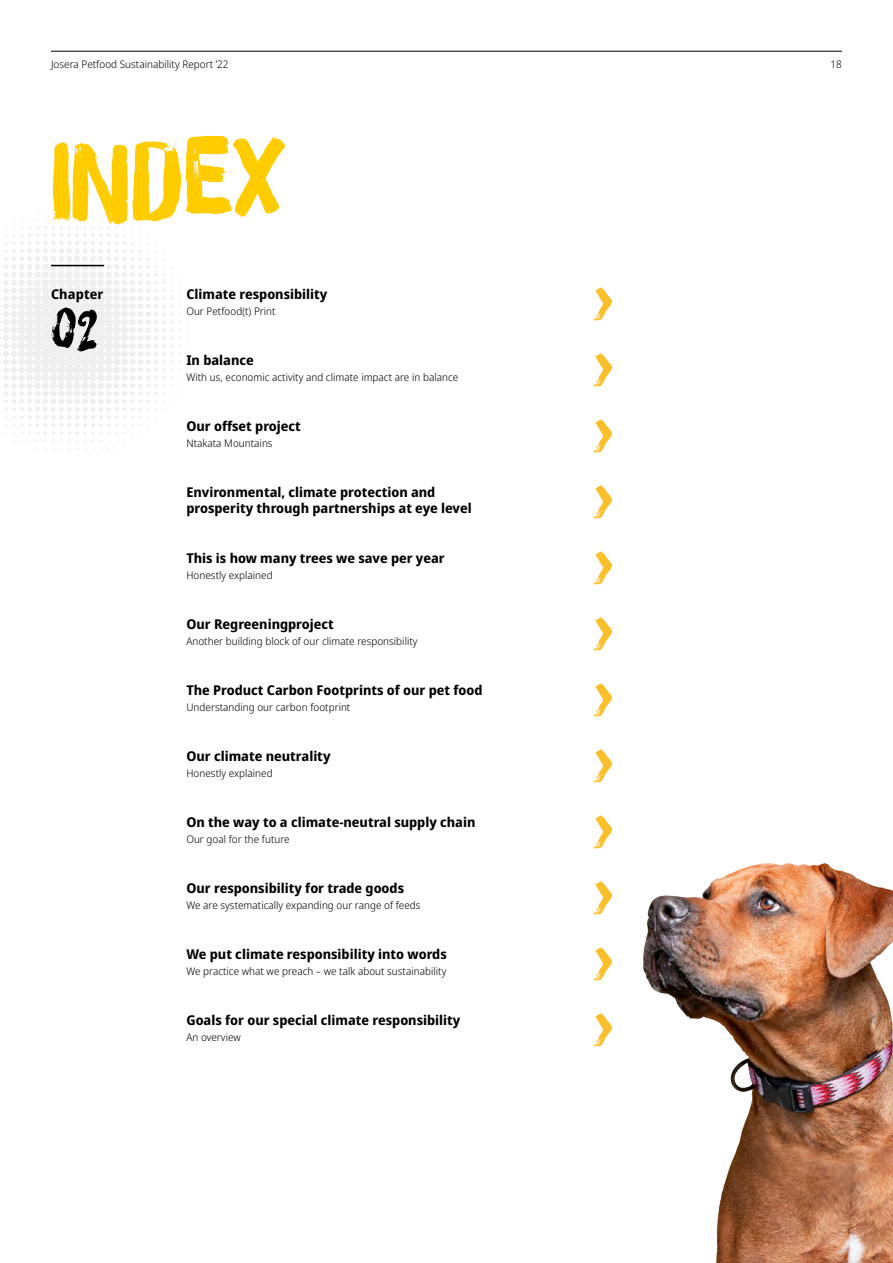
<style>
.page{position:relative;width:893px;height:1263px;background:#fff}
.page>*{position:absolute;margin:0;border:0;box-sizing:border-box;transform-origin:0 0}
.t1{font:108px "Brush Up";color:#fc0}
.t2{font:54px/66px "Brush Up";color:#fcbf2c;text-align:justify}
.t3{font:54px "Brush Up";color:#000}
.t4{font:700 13.5px/16.5px "Noto Sans Display";color:#000}
.t5{font:300 10.5px "Noto Sans Display";letter-spacing:.005em;color:#000}
</style>
<div class="page">
<hr style="left:51px;top:51px;width:791px;height:1px;background:#000">
<div style="left:97px;top:279px;width:8px;height:7px;background:#f8f8f8;border-radius:50%"></div>
<div style="left:105px;top:279px;width:7px;height:7px;background:#f6f6f6;border-radius:50%"></div>
<div style="left:97px;top:287px;width:8px;height:8px;background:#f4f4f4;border-radius:50%"></div>
<div style="left:105px;top:287px;width:8px;height:7px;background:#f1f1f2;border-radius:50%"></div>
<div style="left:97px;top:294px;width:8px;height:9px;background:#f0f0f0;border-radius:50%"></div>
<div style="left:105px;top:295px;width:8px;height:7px;background:#eff0f0;border-radius:50%"></div>
<div style="left:96px;top:302px;width:9px;height:9px;background:#efefef;border-radius:50%"></div>
<div style="left:105px;top:302px;width:8px;height:9px;background:#efefef;border-radius:50%"></div>
<div style="left:96px;top:310px;width:10px;height:9px;background:#eff0f0;border-radius:50%"></div>
<div style="left:96px;top:317px;width:10px;height:10px;background:#fafafa;border-radius:50%"></div>
<div style="left:104px;top:318px;width:9px;height:9px;background:#efefef;border-radius:50%"></div>
<div style="left:96px;top:333px;width:10px;height:10px;background:#f6f6f7;border-radius:50%"></div>
<div style="left:104px;top:334px;width:9px;height:8px;background:#efefef;border-radius:50%"></div>
<div style="left:96px;top:341px;width:10px;height:10px;background:#f7f8f8;border-radius:50%"></div>
<div style="left:104px;top:342px;width:9px;height:8px;background:#efefef;border-radius:50%"></div>
<div style="left:96px;top:349px;width:9px;height:9px;background:#eff0f0;border-radius:50%"></div>
<div style="left:105px;top:350px;width:8px;height:8px;background:#efefef;border-radius:50%"></div>
<div style="left:97px;top:357px;width:8px;height:9px;background:#f1f1f2;border-radius:50%"></div>
<div style="left:105px;top:358px;width:8px;height:8px;background:#efefef;border-radius:50%"></div>
<div style="left:97px;top:366px;width:8px;height:8px;background:#f3f4f4;border-radius:50%"></div>
<div style="left:105px;top:366px;width:8px;height:7px;background:#f0f1f1;border-radius:50%"></div>
<div style="left:97px;top:374px;width:8px;height:7px;background:#f7f8f8;border-radius:50%"></div>
<div style="left:105px;top:374px;width:7px;height:7px;background:#f5f5f5;border-radius:50%"></div>
<svg style="left:106px;top:226px;width:75px;height:208px"></svg>
<svg style="left:0;top:218px;width:104px;height:224px"></svg>
<hr style="left:51px;top:265px;width:53px;height:1px;background:#000">
<img style="left:643px;top:863px;width:250px;height:400px">
<p class="t5" style="left:51px;top:56px;width:179px">Josera Petfood Sustainability Report ˈ22</p>
<p class="t5" style="left:831px;top:56px;width:13px">18</p>
<h1 class="t1" style="left:51px;top:113px;width:236px">INDEX</h1>
<p class="t4" style="left:51px;top:286px;width:54px">Chapter</p>
<h2 class="t3" style="left:51px;top:297px;width:48px">02</h2>
<p class="t4" style="left:186px;top:286px;width:143px">Climate responsibility</p>
<p class="t5" style="left:186px;top:304px;width:91px">Our Petfood(t) Print</p>
<p class="t4" style="left:186px;top:352px;width:69px">In balance</p>
<p class="t5" style="left:186px;top:370px;width:273px">With us, economic activity and climate impact are in balance</p>
<p class="t4" style="left:186px;top:418px;width:116px">Our offset project</p>
<p class="t5" style="left:186px;top:436px;width:88px">Ntakata Mountains</p>
<p class="t4" style="left:186px;top:484px;width:287px">Environmental, climate protection and prosperity through partnerships at eye level</p>
<p class="t4" style="left:186px;top:550px;width:260px">This is how many trees we save per year</p>
<p class="t5" style="left:186px;top:568px;width:88px">Honestly explained</p>
<p class="t4" style="left:186px;top:616px;width:149px">Our Regreeningproject</p>
<p class="t5" style="left:186px;top:634px;width:233px">Another building block of our climate responsibility</p>
<p class="t4" style="left:186px;top:682px;width:298px">The Product Carbon Footprints of our pet food</p>
<p class="t5" style="left:186px;top:700px;width:165px">Understanding our carbon footprint</p>
<p class="t4" style="left:186px;top:748px;width:146px">Our climate neutrality</p>
<p class="t5" style="left:186px;top:766px;width:88px">Honestly explained</p>
<p class="t4" style="left:186px;top:814px;width:291px">On the way to a climate-neutral supply chain</p>
<p class="t5" style="left:186px;top:832px;width:105px">Our goal for the future</p>
<p class="t4" style="left:186px;top:880px;width:219px">Our responsibility for trade goods</p>
<p class="t5" style="left:186px;top:898px;width:236px">We are systematically expanding our range of feeds</p>
<p class="t4" style="left:186px;top:946px;width:262px">We put climate responsibility into words</p>
<p class="t5" style="left:186px;top:964px;width:261px">We practice what we preach – we talk about sustainability</p>
<p class="t4" style="left:186px;top:1012px;width:276px">Goals for our special climate responsibility</p>
<p class="t5" style="left:186px;top:1030px;width:56px">An overview</p>
<h2 class="t2" style="left:592px;top:270px;width:22px">&gt; &gt; &gt; &gt; &gt; &gt; &gt; &gt; &gt; &gt; &gt; &gt;</h2>
</div>
